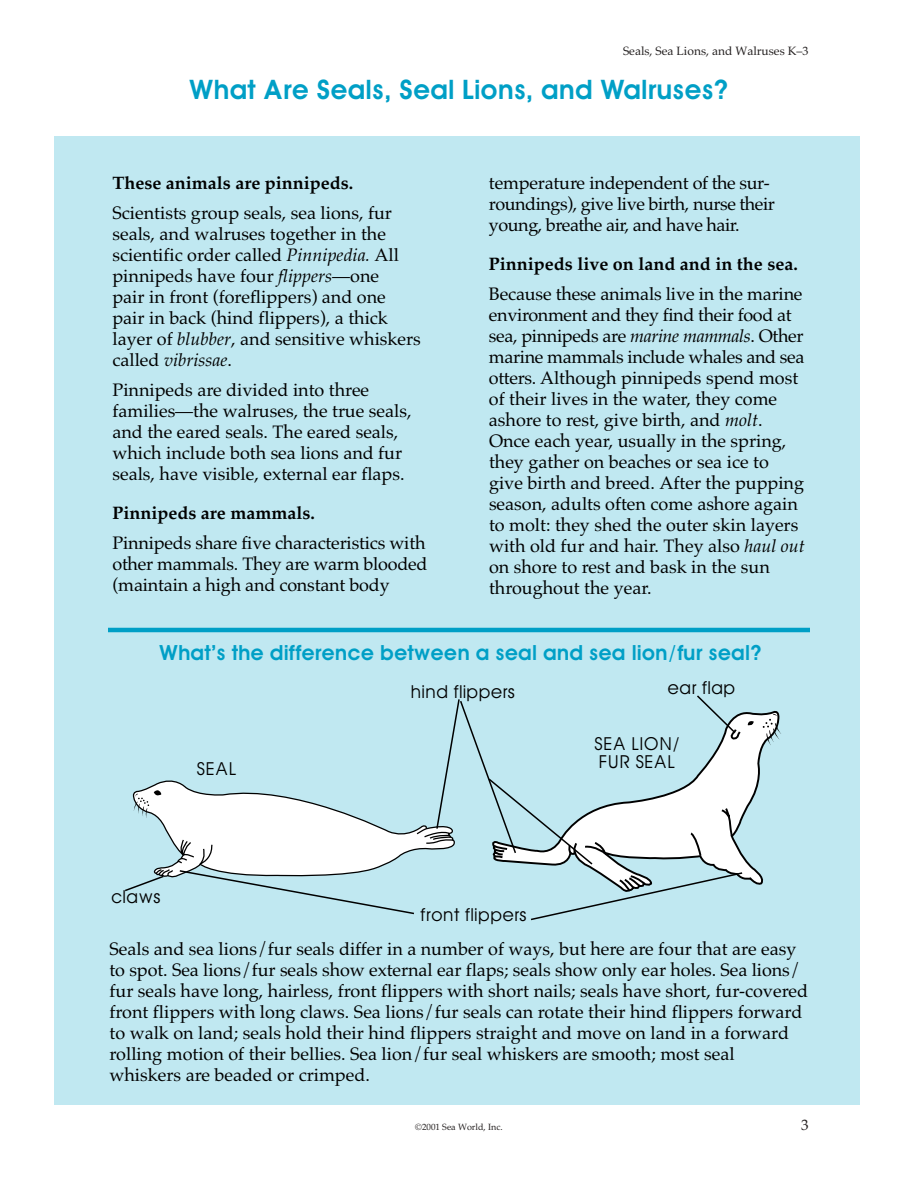
<style>
.page{position:relative;width:918px;height:1188px;background:#fff}
.page>*{position:absolute;margin:0;border:0;box-sizing:border-box;transform-origin:0 0}
.t1{font:600 27px "Avant Garde";color:#009fc6}
.t2{font:600 21px "Avant Garde";color:#009fc6}
.t3{font:18px/21px "Palatino";color:#000}
.t4{font:18px/21px "Palatino";letter-spacing:-.025em;color:#000}
.t5{font:700 18px "Palatino";color:#000}
.t6{font:18px/18px "Avant Garde";color:#000}
.t7{font:15px "Palatino";color:#231f1f}
.t8{font:12px "Palatino";color:#231f1f}
.t9{font:9px "Palatino";color:#231f1f}
.s1{font-style:italic}
</style>
<div class="page">
<div style="left:54px;top:136px;width:806px;height:970px;background:#c0e8f1"></div>
<svg style="left:754px;top:710px;width:25px;height:175px"></svg>
<svg style="left:763px;top:714px;width:18px;height:31px"></svg>
<svg style="left:125px;top:695px;width:629px;height:226px"></svg>
<hr style="left:108px;top:628px;width:702px;height:4px;background:#009fc6">
<p class="t8" style="left:623px;top:46px;width:187px">Seals, Sea Lions, and Walruses K–3</p>
<h1 class="t1" style="left:189px;top:79px;width:541px">What Are Seals, Seal Lions, and Walruses?</h1>
<p class="t5" style="left:112px;top:176px;width:242px">These animals are pinnipeds.</p>
<p class="t3" style="left:112px;top:204px;width:310px">Scientists group seals, sea lions, fur seals, and walruses together in the scientific order called <span class="s1">Pinnipedia.</span> All pinnipeds have four <span class="s1">flippers</span>—one<br>pair in front (foreflippers) and one pair in back (hind flippers), a thick layer of <span class="s1">blubber</span>, and sensitive whiskers called <span class="s1">vibrissae</span>.</p>
<p class="t3" style="left:112px;top:381px;width:301px">Pinnipeds are divided into three families—the walruses, the true seals, and the eared seals. The eared seals, which include both sea lions and fur seals, have visible, external ear flaps.</p>
<p class="t5" style="left:112px;top:506px;width:204px">Pinnipeds are mammals.</p>
<p class="t3" style="left:112px;top:534px;width:316px;text-align:justify">Pinnipeds share five characteristics with other mammals. They are warm blooded (maintain a high and constant body</p>
<p class="t4" style="left:489px;top:174px;width:288px">temperature independent of the sur&shy;roundings), give live birth, nurse their young, breathe air, and have hair.</p>
<p class="t5" style="left:489px;top:257px;width:310px">Pinnipeds live on land and in the sea.</p>
<p class="t3" style="left:489px;top:285px;width:317px">Because these animals live in the marine environment and they find their food at sea, pinnipeds are <span class="s1">marine mammals</span>. Other marine mammals include whales and sea otters. Although pinnipeds spend most of their lives in the water, they come ashore to rest, give birth, and <span class="s1">molt</span>.<br>Once each year, usually in the spring, they gather on beaches or sea ice to give birth and breed. After the pupping season, adults often come ashore again to molt: they shed the outer skin layers with old fur and hair. They also <span class="s1">haul out </span>on shore to rest and bask in the sun throughout the year.</p>
<p class="t2" style="left:159px;top:644px;width:604px">What’s the difference between a seal and sea lion/fur seal?</p>
<p class="t6" style="left:197px;top:761px;width:42px">SEAL</p>
<p class="t6" style="left:111px;top:889px;width:51px">claws</p>
<p class="t6" style="left:411px;top:684px;width:106px">hind flippers</p>
<p class="t6" style="left:420px;top:907px;width:108px">front flippers</p>
<p class="t6" style="left:667px;top:680px;width:70px">ear flap</p>
<p class="t6" style="left:594px;top:736px;width:88px">SEA LION/<br>FUR SEAL</p>
<p class="t3" style="left:110px;top:940px;width:700px">Seals and sea lions/fur seals differ in a number of ways, but here are four that are easy to spot. Sea lions/fur seals show external ear flaps; seals show only ear holes. Sea lions/ fur seals have long, hairless, front flippers with short nails; seals have short, fur-covered front flippers with long claws. Sea lions/fur seals can rotate their hind flippers forward to walk on land; seals hold their hind flippers straight and move on land in a forward rolling motion of their bellies. Sea lion/fur seal whiskers are smooth; most seal whiskers are beaded or crimped.</p>
<p class="t9" style="left:415px;top:1124px;width:89px">©2001 Sea World, Inc.</p>
<p class="t7" style="left:801px;top:1119px;width:9px">3</p>
</div>
